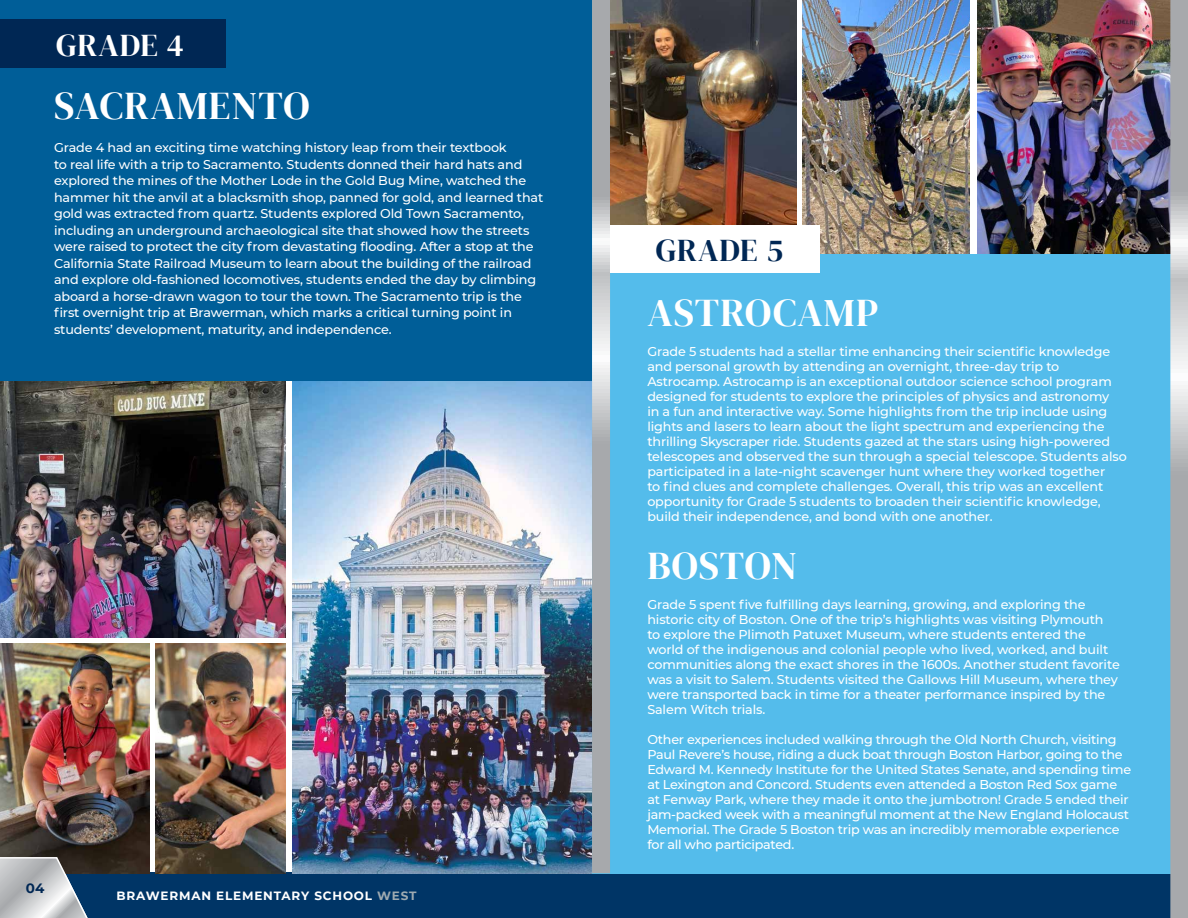
<style>
.page{position:relative;width:1188px;height:918px;background:#fff}
.page>*{position:absolute;margin:0;border:0;box-sizing:border-box;transform-origin:0 0}
.t1{font:39px "DM Serif Display";letter-spacing:.025em;color:#fff}
.t2{font:31.5px "DM Serif Display";letter-spacing:.025em;color:#fff}
.t3{font:31.5px "DM Serif Display";letter-spacing:.025em;color:#002754}
.t4{font:700 13.5px "Montserrat";color:#002754}
.t5{font:500 12.75px/15px "Montserrat";letter-spacing:-.01em;color:#fff}
.t6{font:700 12px "Montserrat";letter-spacing:.07em;color:#fff}
.s1{color:#9eaab1}
</style>
<div class="page">
<div style="left:97px;top:872px;width:1073px;height:46px;background:#003566"></div>
<div style="left:610px;top:254px;width:577px;height:619px;background:#54bceb"></div>
<img style="left:0;top:644px;width:149px;height:229px">
<svg style="left:0;top:856px;width:97px;height:62px;background:#98a0a8"></svg>
<img style="left:293px;top:381px;width:299px;height:492px">
<img style="left:0;top:381px;width:286px;height:256px">
<div style="left:0;top:0;width:594px;height:381px;background:#005e98"></div>
<div style="left:0;top:19px;width:226px;height:49px;background:#002754"></div>
<img style="left:803px;top:0;width:167px;height:254px">
<svg style="left:592px;top:0;width:18px;height:873px;background:#b3b6b9"></svg>
<img style="left:155px;top:644px;width:131px;height:229px">
<img style="left:610px;top:0;width:186px;height:225px">
<div style="left:610px;top:225px;width:210px;height:48px;background:#fff"></div>
<img style="left:977px;top:0;width:193px;height:254px">
<svg style="left:1170px;top:0;width:18px;height:918px;background:#b1b6ba"></svg>
<h2 class="t2" style="left:56px;top:27px;width:129px">GRADE 4</h2>
<h1 class="t1" style="left:54px;top:84px;width:257px">SACRAMENTO</h1>
<p class="t5" style="left:54px;top:139px;width:491px;line-height:16.5px">Grade 4 had an exciting time watching history leap from their textbook<br>to real life with a trip to Sacramento. Students donned their hard hats and explored the mines of the Mother Lode in the Gold Bug Mine, watched the hammer hit the anvil at a blacksmith shop, panned for gold, and learned that gold was extracted from quartz. Students explored Old Town Sacramento, including an underground archaeological site that showed how the streets were raised to protect the city from devastating flooding. After a stop at the California State Railroad Museum to learn about the building of the railroad and explore old-fashioned locomotives, students ended the day by climbing aboard a horse-drawn wagon to tour the town. The Sacramento trip is the first overnight trip at Brawerman, which marks a critical turning point in students’ development, maturity, and independence.</p>
<p class="t4" style="left:26px;top:879px;width:20px">04</p>
<p class="t6" style="left:117px;top:887px;width:301px">BRAWERMAN ELEMENTARY SCHOOL <span class="s1">WEST</span></p>
<h2 class="t3" style="left:656px;top:232px;width:129px">GRADE 5</h2>
<h1 class="t1" style="left:647px;top:290px;width:232px">ASTROCAMP</h1>
<p class="t5" style="left:647px;top:343px;width:481px">Grade 5 students had a stellar time enhancing their scientific knowledge and personal growth by attending an overnight, three-day trip to Astrocamp. Astrocamp is an exceptional outdoor science school program designed for students to explore the principles of physics and astronomy<br>in a fun and interactive way. Some highlights from the trip include using lights and lasers to learn about the light spectrum and experiencing the thrilling Skyscraper ride. Students gazed at the stars using high-powered telescopes and observed the sun through a special telescope. Students also participated in a late-night scavenger hunt where they worked together<br>to find clues and complete challenges. Overall, this trip was an excellent opportunity for Grade 5 students to broaden their scientific knowledge, build their independence, and bond with one another.</p>
<h1 class="t1" style="left:647px;top:543px;width:151px">BOSTON</h1>
<p class="t5" style="left:647px;top:597px;width:474px">Grade 5 spent five fulfilling days learning, growing, and exploring the historic city of Boston. One of the trip’s highlights was visiting Plymouth to explore the Plimoth Patuxet Museum, where students entered the world of the indigenous and colonial people who lived, worked, and built communities along the exact shores in the 1600s. Another student favorite was a visit to Salem. Students visited the Gallows Hill Museum, where they were transported back in time for a theater performance inspired by the Salem Witch trials.</p>
<p class="t5" style="left:647px;top:732px;width:485px">Other experiences included walking through the Old North Church, visiting Paul Revere’s house, riding a duck boat through Boston Harbor, going to the Edward M. Kennedy Institute for the United States Senate, and spending time at Lexington and Concord. Students even attended a Boston Red Sox game at Fenway Park, where they made it onto the jumbotron! Grade 5 ended their jam-packed week with a meaningful moment at the New England Holocaust Memorial. The Grade 5 Boston trip was an incredibly memorable experience for all who participated.</p>
</div>
